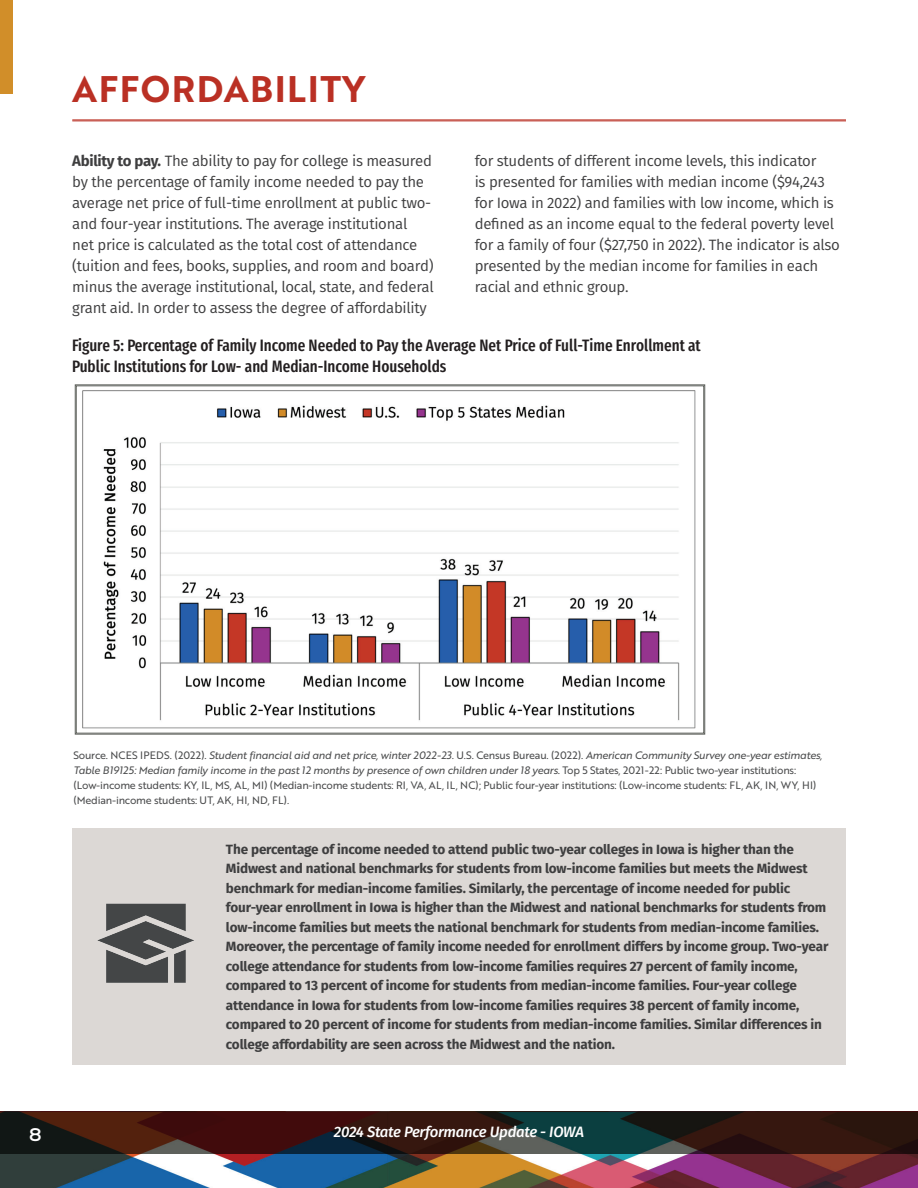
<style>
.page{position:relative;width:918px;height:1188px;background:#fff}
.page>*{position:absolute;margin:0;border:0;box-sizing:border-box;transform-origin:0 0}
.t1{font:36px "Brother 1816 Bold";letter-spacing:.04em;color:#ba3024}
.t2{font:800 18px "Nexa Slab";color:#fff}
.t3{font:500 16.5px/21px "Fira Sans Compressed";color:#231f20}
.t4{font:15px/21px "Fira Sans";letter-spacing:-.02em;color:#3e3e3f}
.t5{font:italic 500 15px "Fira Sans";letter-spacing:-.02em;color:#fff}
.t6{font:700 13.5px/19.5px "Fira Sans";letter-spacing:-.01em;color:#3e3e3f}
.t7{font:10.5px/15px "Brother 1816 Regular Italic";letter-spacing:-.02em;color:#4b4c4d}
.t8{font:10.5px/15px "Brother 1816 Regular";letter-spacing:-.02em;color:#4b4c4d}
.s1{font-weight:700}
.s2{font-family:"Brother 1816 Regular"}
</style>
<div class="page">
<img style="left:0;top:1154px;width:918px;height:34px">
<svg style="left:0;top:1111px;width:918px;height:43px;background:#2f1f1a"></svg>
<div style="left:72px;top:828px;width:774px;height:237px;background:#dcd8d5"></div>
<div style="left:0;top:0;width:12px;height:93px;background:#d18e29"></div>
<hr style="left:72px;top:120px;width:774px;height:1px;background:#ba3024">
<hr style="left:72px;top:121px;width:774px;height:1px;background:#ba3024">
<img style="left:97px;top:903px;width:97px;height:80px">
<svg style="left:75px;top:384px;width:630px;height:351px"></svg>
<h1 class="t1" style="left:72px;top:61px;width:294px">AFFORDABILITY</h1>
<p class="t4" style="left:72px;top:149px;width:363px"><span class="s1">Ability to pay.</span> The ability to pay for college is measured by the percentage of family income needed to pay the average net price of full-time enrollment at public two&shy;and four-year institutions. The average institutional<br>net price is calculated as the total cost of attendance (tuition and fees, books, supplies, and room and board) minus the average institutional, local, state, and federal grant aid. In order to assess the degree of affordability</p>
<p class="t4" style="left:475px;top:149px;width:367px">for students of different income levels, this indicator<br>is presented for families with median income ($94,243 for Iowa in 2022) and families with low income, which is defined as an income equal to the federal poverty level for a family of four ($27,750 in 2022). The indicator is also presented by the median income for families in each racial and ethnic group.</p>
<p class="t3" style="left:72px;top:334px;width:630px">Figure 5: Percentage of Family Income Needed to Pay the Average Net Price of Full-Time Enrollment at<br>Public Institutions for Low- and Median-Income Households</p>
<p class="t7" style="left:74px;top:748px;width:750px"><span class="s2">Source. NCES IPEDS. (2022).</span> Student financial aid and net price, winter 2022-23. <span class="s2">U.S. Census Bureau. (2022).</span> American Community Survey one-year estimates,<br>Table B19125: Median family income in the past 12 months by presence of own children under 18 years. <span class="s2">Top 5 States, 2021-22: Public two-year institutions:</span></p>
<p class="t8" style="left:74px;top:778px;width:744px">(Low-income students: KY, IL, MS, AL, MI) (Median-income students: RI, VA, AL, IL, NC); Public four-year institutions: (Low-income students: FL, AK, IN, WY, HI) (Median-income students: UT, AK, HI, ND, FL).</p>
<p class="t6" style="left:226px;top:838px;width:604px">The percentage of income needed to attend public two-year colleges in Iowa is higher than the Midwest and national benchmarks for students from low-income families but meets the Midwest benchmark for median-income families. Similarly, the percentage of income needed for public four-year enrollment in Iowa is higher than the Midwest and national benchmarks for students from low-income families but meets the national benchmark for students from median-income families.<br>Moreover, the percentage of family income needed for enrollment differs by income group. Two-year college attendance for students from low-income families requires 27 percent of family income, compared to 13 percent of income for students from median-income families. Four-year college attendance in Iowa for students from low-income families requires 38 percent of family income, compared to 20 percent of income for students from median-income families. Similar differences in college affordability are seen across the Midwest and the nation.</p>
<h2 class="t2" style="left:29px;top:1123px;width:14px">8</h2>
<p class="t5" style="left:334px;top:1120px;width:252px">2024 State Performance Update - IOWA</p>
</div>
